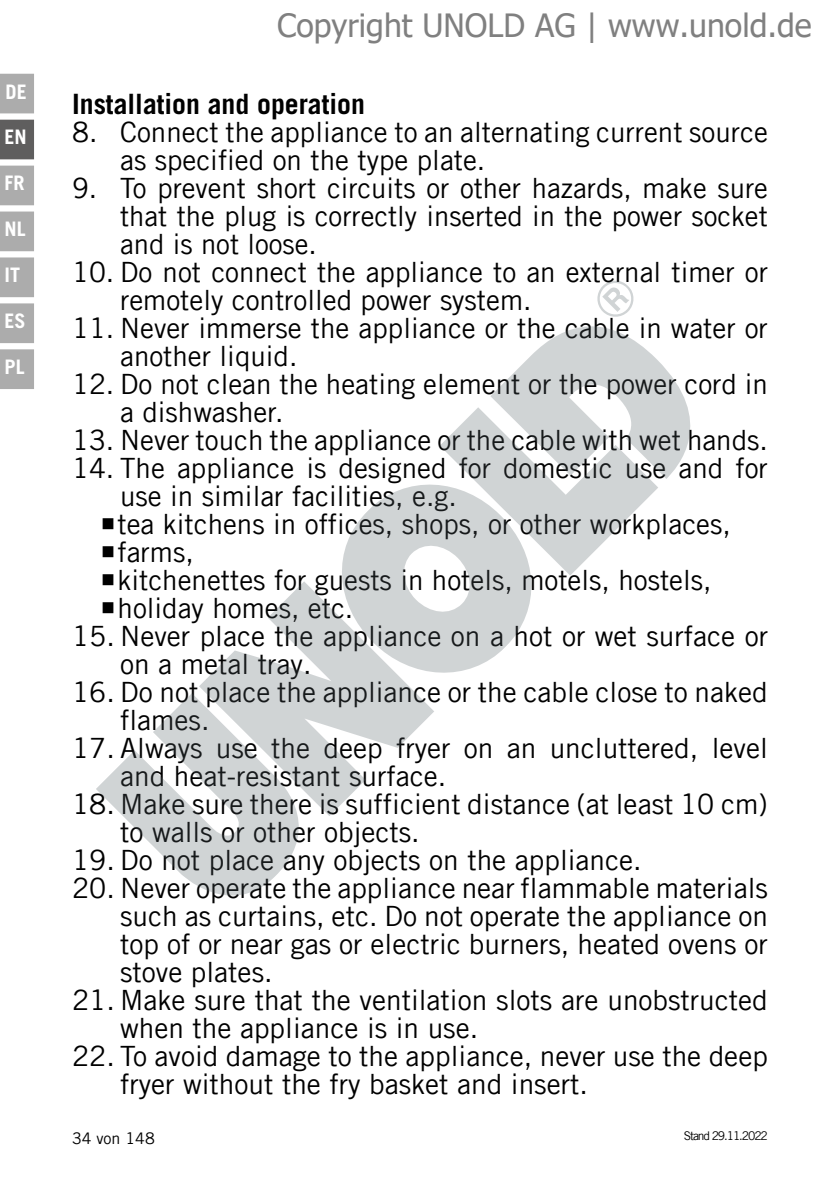
<style>
.page{position:relative;width:840px;height:1191px;background:#fff}
.page>*{position:absolute;margin:0;border:0;box-sizing:border-box;transform-origin:0 0}
.t1{font:32px "Tahoma";color:#808080}
.t2{font:28px/28px "Trade Gothic LT Com";color:#000}
.t3{font:700 28px "Trade Gothic LT Com";color:#000}
.t4{font:700 20px "Trade Gothic LT Com";color:#fff}
.t5{font:16px "Trade Gothic LT Com";color:#000}
.t6{font:12px "Trade Gothic LT Com";letter-spacing:-.09em;color:#000}
</style>
<div class="page">
<div style="left:0;top:74px;width:34px;height:39px;background:#acacac"></div>
<div style="left:0;top:120px;width:34px;height:39px;background:#5f5e5e"></div>
<div style="left:0;top:166px;width:34px;height:39px;background:#acacac"></div>
<div style="left:0;top:211px;width:34px;height:40px;background:#acacac"></div>
<div style="left:0;top:257px;width:34px;height:40px;background:#acacac"></div>
<div style="left:0;top:303px;width:34px;height:40px;background:#acacac"></div>
<div style="left:0;top:349px;width:34px;height:40px;background:#acacac"></div>
<svg style="left:530px;top:326px;width:161px;height:153px;fill:#d0d4d5"></svg>
<svg style="left:440px;top:357px;width:218px;height:219px;fill:#d0d4d5"></svg>
<svg style="left:342px;top:447px;width:226px;height:226px;fill:#d0d4d5"></svg>
<svg style="left:199px;top:581px;width:235px;height:235px;fill:#d0d4d5"></svg>
<svg style="left:96px;top:690px;width:231px;height:206px;fill:#d0d4d5"></svg>
<svg style="left:597px;top:280px;width:37px;height:37px"></svg>
<p class="t4" style="left:6px;top:80px;width:23px">DE</p>
<p class="t4" style="left:5px;top:125px;width:24px">EN</p>
<p class="t4" style="left:5px;top:171px;width:22px">FR</p>
<p class="t4" style="left:5px;top:217px;width:23px">NL</p>
<p class="t4" style="left:5px;top:262px;width:17px">IT</p>
<p class="t4" style="left:5px;top:308px;width:23px">ES</p>
<p class="t4" style="left:5px;top:354px;width:22px">PL</p>
<p class="t1" style="left:277px;top:4px;width:535px">Copyright UNOLD AG | www.unold.de</p>
<p class="t3" style="left:72px;top:87px;width:294px">Installation and operation</p>
<p class="t2" style="left:120px;top:118px;width:649px;text-indent:-48px">8. Connect the appliance to an alternating current source as specified on the type plate.</p>
<p class="t2" style="left:120px;top:174px;width:649px;text-align:justify;text-indent:-48px">9. To prevent short circuits or other hazards, make sure that the plug is correctly inserted in the power socket and is not loose.</p>
<p class="t2" style="left:120px;top:258px;width:649px;text-indent:-48px">10. Do not connect the appliance to an external timer or remotely controlled power system.</p>
<p class="t2" style="left:120px;top:314px;width:649px;text-indent:-48px">11. Never immerse the appliance or the cable in water or another liquid.</p>
<p class="t2" style="left:120px;top:370px;width:649px;text-indent:-48px">12. Do not clean the heating element or the power cord in a dishwasher.</p>
<p class="t2" style="left:72px;top:426px;width:697px">13. Never touch the appliance or the cable with wet hands.</p>
<p class="t2" style="left:117px;top:454px;width:651px;text-indent:-45px">14. The appliance is designed for domestic use and for use in similar facilities, e.g.<br>tea kitchens in offices, shops, or other workplaces, farms,<br>kitchenettes for guests in hotels, motels, hostels, holiday homes, etc.</p>
<p class="t2" style="left:120px;top:622px;width:649px;text-indent:-48px">15. Never place the appliance on a hot or wet surface or on a metal tray.</p>
<p class="t2" style="left:120px;top:678px;width:648px;text-indent:-48px">16. Do not place the appliance or the cable close to naked flames.</p>
<p class="t2" style="left:120px;top:734px;width:648px;text-indent:-48px">17. Always use the deep fryer on an uncluttered, level and heat-resistant surface.</p>
<p class="t2" style="left:120px;top:790px;width:649px;text-indent:-48px">18. Make sure there is sufficient distance (at least 10 cm) to walls or other objects.</p>
<p class="t2" style="left:72px;top:846px;width:571px">19. Do not place any objects on the appliance.</p>
<p class="t2" style="left:120px;top:874px;width:649px;text-align:justify;text-indent:-48px">20. Never operate the appliance near flammable materials such as curtains, etc. Do not operate the appliance on top of or near gas or electric burners, heated ovens or stove plates.</p>
<p class="t2" style="left:120px;top:986px;width:648px;text-indent:-48px">21. Make sure that the ventilation slots are unobstructed when the appliance is in use.</p>
<p class="t2" style="left:120px;top:1042px;width:649px;text-indent:-48px">22. To avoid damage to the appliance, never use the deep fryer without the fry basket and insert.</p>
<p class="t5" style="left:72px;top:1128px;width:84px">34 von 148</p>
<p class="t6" style="left:683px;top:1128px;width:85px">Stand 29.11.2022</p>
</div>
